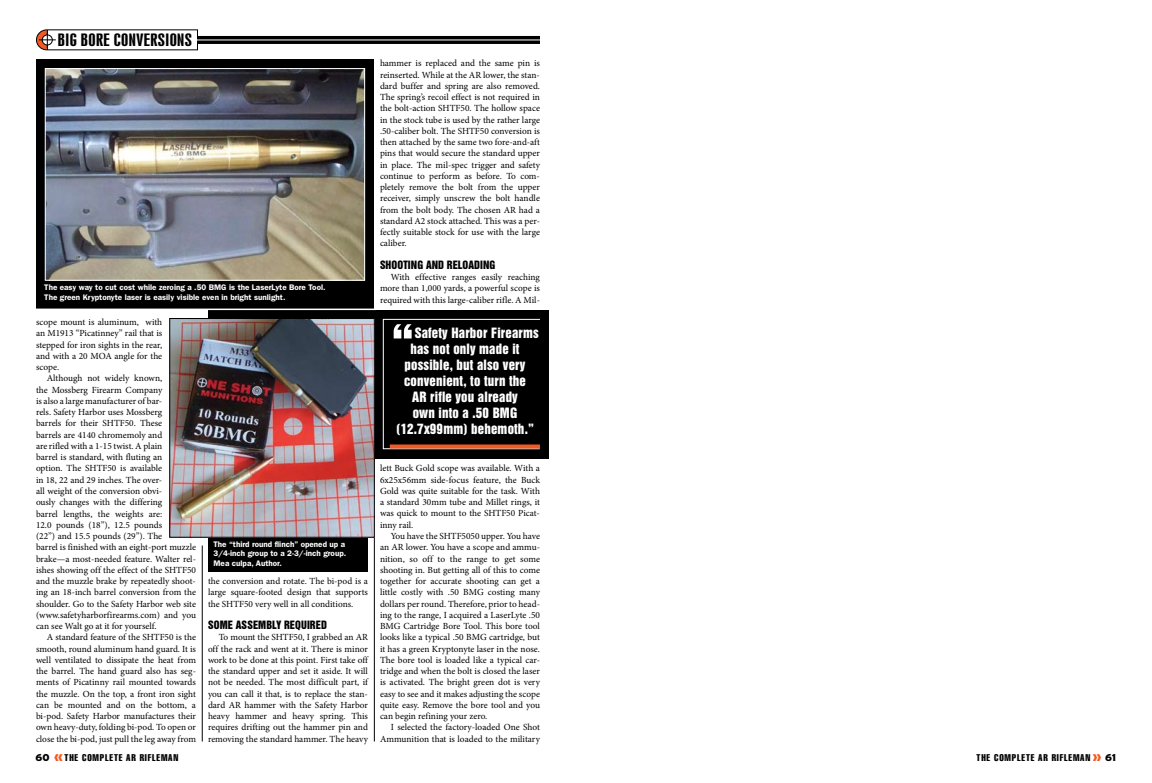
<style>
.page{position:relative;width:1152px;height:783px;background:#fff}
.page>*{position:absolute;margin:0;border:0;box-sizing:border-box;transform-origin:0 0}
.t1{font:51.5px "Swiss 921 BT Regular A";color:#fff}
.t2{font:16px "Swiss 924 BT Regular B";letter-spacing:.02em;color:#000;scale:1.2 1}
.t3{font:13px "Swiss 921 BT Regular A";letter-spacing:.015em;color:#fff}
.t4{font:10.5px "Swiss 921 BT Regular A";letter-spacing:.01em;color:#000}
.t5{font:extra-condensed 9.5px "Swiss 911 BT";letter-spacing:.085em;color:#000}
.t6{font:9.4px/11.3px "Minion Pro";color:#000;text-align:justify}
.t7{font:600 8.1px/9.5px "Franklin Gothic";color:#fff}
.s1{font-family:"Interstate";font-weight:900;font-stretch:normal;font-size:10px}
.s2{font-family:"Interstate";font-weight:900;font-stretch:normal;font-size:13px;color:#f15a22}
</style>
<div class="page">
<svg style="left:198px;top:36px;width:342px;height:8px;background:#141414"></svg>
<hr style="left:194px;top:40px;width:353px;height:1px;background:#fff">
<svg style="left:36px;top:29px;width:20px;height:22px"></svg>
<hr style="left:202px;top:546px;width:1px;height:195px;background:#000">
<hr style="left:374px;top:500px;width:1px;height:241px;background:#000">
<div style="left:36px;top:59px;width:338px;height:251px;background:#000"></div>
<div style="left:208px;top:310px;width:341px;height:148px;background:#000"></div>
<div style="left:208px;top:397px;width:160px;height:175px;background:#000"></div>
<img style="left:172px;top:320px;width:201px;height:216px">
<div style="left:170px;top:318px;width:205px;height:220px;border:1px solid #000"></div>
<img style="left:47px;top:70px;width:316px;height:209px">
<div style="left:45px;top:68px;width:320px;height:213px;border:1px solid #fff"></div>
<hr style="left:22px;top:309px;width:354px;height:1px;background:#fff">
<div style="left:383px;top:319px;width:157px;height:130px;border:1px solid #fff"></div>
<svg style="left:390px;top:444px;width:150px;height:4px"></svg>
<h2 class="t2" style="left:58px;top:31px;width:113px">BIG BORE CONVERSIONS</h2>
<p class="t7" style="left:44px;top:283px;width:283px">The easy way to cut cost while zeroing a .50 BMG is the LaserLyte Bore Tool.<br>The green Kryptonyte laser is easily visible even in bright sunlight.</p>
<p class="t6" style="left:36px;top:317px;width:128px">scope mount is aluminum, with an M1913 “Picatinney” rail that is stepped for iron sights in the rear, and with a 20 MOA angle for the scope.</p>
<p class="t6" style="left:36px;top:373px;width:162px;text-align:left;text-indent:11px">Although not widely known,<br>the Mossberg Firearm Company<br>is also a large manufacturer of bar-<br>rels. Safety Harbor uses Mossberg<br>barrels for their SHTF50. These<br>barrels are 4140 chromemoly and<br>are rifled with a 1-15 twist. A plain<br>barrel is standard, with fluting an<br>option. The SHTF50 is available<br>in 18, 22 and 29 inches. The over-<br>all weight of the conversion obvi-<br>ously changes with the differing<br>barrel lengths, the weights are:<br>12.0 pounds (18”), 12.5 pounds<br>(22”) and 15.5 pounds (29”). The<br>barrel is finished with an eight-port muzzle brake—a most-needed feature. Walter rel&shy;ishes showing off the effect of the SHTF50 and the muzzle brake by repeatedly shoot&shy;ing an 18-inch barrel conversion from the shoulder. Go to the Safety Harbor web site (www.safetyharborfirearms.com) and you can see Walt go at it for yourself.</p>
<p class="t6" style="left:36px;top:632px;width:162px;text-indent:11px">A standard feature of the SHTF50 is the smooth, round aluminum hand guard. It is well ventilated to dissipate the heat from the barrel. The hand guard also has seg&shy;ments of Picatinny rail mounted towards the muzzle. On the top, a front iron sight can be mounted and on the bottom, a bi-pod. Safety Harbor manufactures their own heavy-duty, folding bi-pod. To open or close the bi-pod, just pull the leg away from</p>
<p class="t7" style="left:214px;top:539px;width:134px">The “third round flinch” opened up a<br>3/4-inch group to a 2-3/-inch group.<br>Mea culpa, Author.</p>
<p class="t6" style="left:208px;top:576px;width:162px">the conversion and rotate. The bi-pod is a large square-footed design that supports the SHTF50 very well in all conditions.</p>
<p class="t4" style="left:208px;top:618px;width:120px">Some Assembly Required</p>
<p class="t6" style="left:208px;top:632px;width:162px;text-indent:11px">To mount the SHTF50, I grabbed an AR off the rack and went at it. There is minor work to be done at this point. First take off the standard upper and set it aside. It will not be needed. The most difficult part, if you can call it that, is to replace the stan&shy;dard AR hammer with the Safety Harbor heavy hammer and heavy spring. This requires drifting out the hammer pin and removing the standard hammer. The heavy</p>
<p class="t6" style="left:380px;top:58px;width:162px">hammer is replaced and the same pin is reinserted. While at the AR lower, the stan&shy;dard buffer and spring are also removed.<br>The spring’s recoil effect is not required in the bolt-action SHTF50. The hollow space in the stock tube is used by the rather large .50-caliber bolt. The SHTF50 conversion is then attached by the same two fore-and-aft pins that would secure the standard upper in place. The mil-spec trigger and safety continue to perform as before. To com&shy;pletely remove the bolt from the upper receiver, simply unscrew the bolt handle from the bolt body. The chosen AR had a standard A2 stock attached. This was a per&shy;fectly suitable stock for use with the large caliber.</p>
<p class="t4" style="left:380px;top:258px;width:116px">Shooting and Reloading</p>
<p class="t6" style="left:380px;top:272px;width:162px;text-indent:11px">With effective ranges easily reaching more than 1,000 yards, a powerful scope is required with this large-caliber rifle. A Mil-</p>
<h1 class="t1" style="left:391px;top:312px;width:25px">“</h1>
<h3 class="t3" style="left:415px;top:325px;width:126px">Safety Harbor Firearms</h3>
<h3 class="t3" style="left:410px;top:341px;width:111px">has not only made it</h3>
<h3 class="t3" style="left:405px;top:357px;width:122px">possible, but also very</h3>
<h3 class="t3" style="left:404px;top:373px;width:123px">convenient, to turn the</h3>
<h3 class="t3" style="left:412px;top:389px;width:107px">AR rifle you already</h3>
<h3 class="t3" style="left:413px;top:405px;width:106px">own into a .50 BMG</h3>
<h3 class="t3" style="left:396px;top:421px;width:139px">(12.7x99mm) behemoth.”</h3>
<p class="t6" style="left:380px;top:463px;width:162px">lett Buck Gold scope was available. With a 6x25x56mm side-focus feature, the Buck Gold was quite suitable for the task. With a standard 30mm tube and Millet rings, it was quick to mount to the SHTF50 Picat&shy;inny rail.</p>
<p class="t6" style="left:380px;top:530px;width:162px;text-indent:11px">You have the SHTF5050 upper. You have an AR lower. You have a scope and ammu&shy;nition, so off to the range to get some shooting in. But getting all of this to come together for accurate shooting can get a little costly with .50 BMG costing many dollars per round. Therefore, prior to head&shy;ing to the range, I acquired a LaserLyte .50<br>BMG Cartridge Bore Tool. This bore tool looks like a typical .50 BMG cartridge, but it has a green Kryptonyte laser in the nose.<br>The bore tool is loaded like a typical car&shy;tridge and when the bolt is closed the laser is activated. The bright green dot is very easy to see and it makes adjusting the scope quite easy. Remove the bore tool and you can begin refining your zero.</p>
<p class="t6" style="left:380px;top:722px;width:161px;text-align:right">I selected the factory-loaded One Shot<br>Ammunition that is loaded to the military</p>
<p class="t5" style="left:35px;top:752px;width:144px"><span class="s1">60</span> <span class="s2">«</span>THE COMPLETE AR RIFLEMAN</p>
<p class="t5" style="left:977px;top:752px;width:141px">THE COMPLETE AR RIFLEMAN <span class="s2">»</span> <span class="s1">61</span></p>
</div>
